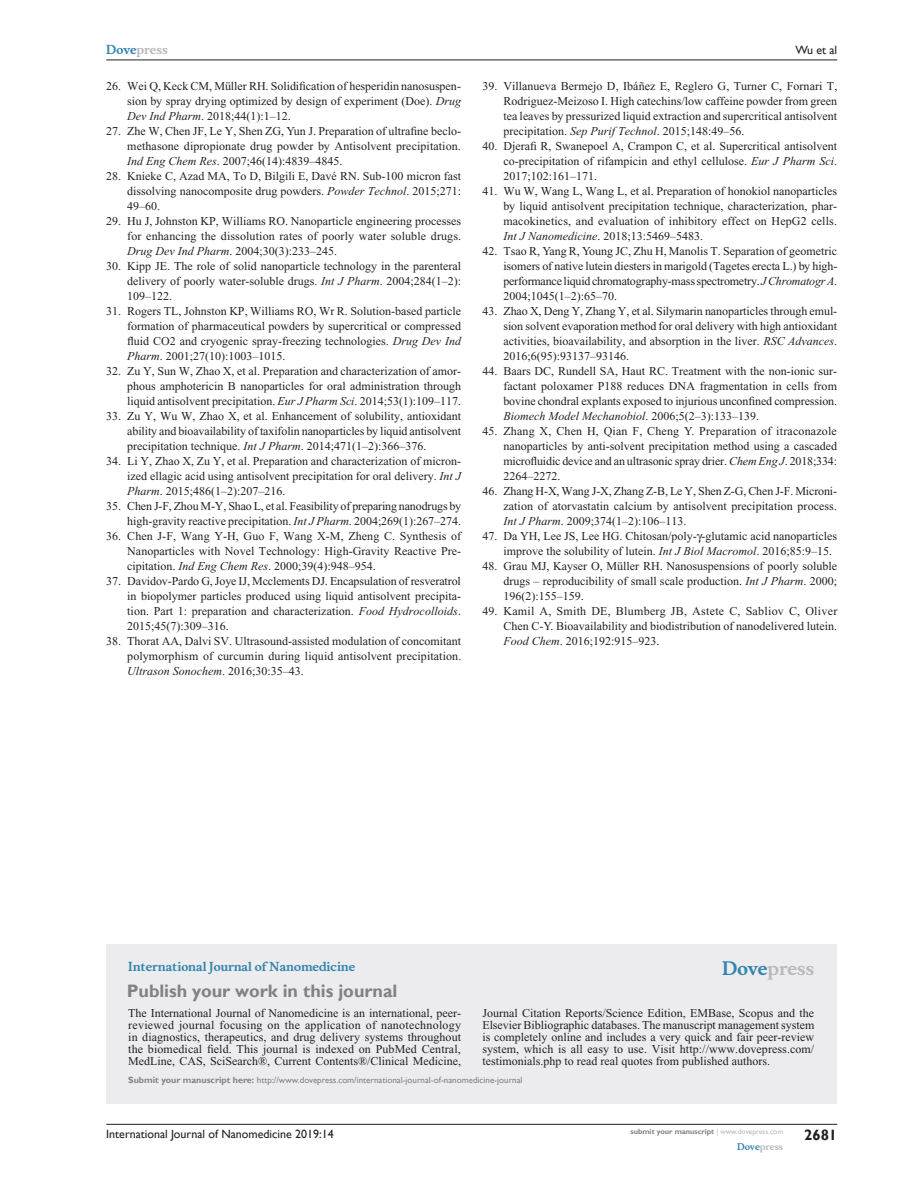
<style>
.page{position:relative;width:918px;height:1188px;background:#fff}
.page>*{position:absolute;margin:0;border:0;box-sizing:border-box;transform-origin:0 0}
.t1{font:700 18px "Gill Sans";color:#808285}
.t2{font:700 18px "Musee";color:#b8b9bc}
.t3{font:700 15px "Gill Sans";color:#231f20}
.RefNL2{font:12px/15px "Times New Roman";color:#231f20;text-align:justify}
.t4{font:12px "Gill Sans";color:#231f20}
.t5{font:700 12px "Musee";color:#3485ae}
.t6{font:700 12px "Musee";color:#b8b9bc}
.t7{font:9px "Gill Sans";color:#808285}
.t8{font:700 9px "Musee";color:#b8b9bc}
.t9{font:700 7.5px "Gill Sans";color:#808285}
.s1{color:#3485ae}
.s2{font-style:italic}
.s3{font-weight:700}
.s4{font-weight:400;color:#b8b9bc}
</style>
<div class="page">
<div style="left:106px;top:944px;width:731px;height:159px;background:#ececee"></div>
<hr style="left:106px;top:1124px;width:731px;height:1px;background:#231f20">
<hr style="left:106px;top:60px;width:731px;height:1px;background:#231f20">
<p class="t6" style="left:106px;top:43px;width:63px"><span class="s1">Dove</span>press</p>
<p class="RefNL2" style="left:127px;top:79px;width:335px;text-indent:-21px">26. Wei Q, Keck CM, Müller RH. Solidification of hesperidin nanosuspen&shy;sion by spray drying optimized by design of experiment (Doe). <span class="s2">Drug Dev Ind Pharm</span>. 2018;44(1):1–12.</p>
<p class="RefNL2" style="left:127px;top:124px;width:335px;text-indent:-21px">27. Zhe W, Chen JF, Le Y, Shen ZG, Yun J. Preparation of ultrafine beclo&shy;methasone dipropionate drug powder by Antisolvent precipitation.<br><span class="s2">Ind Eng Chem Res</span>. 2007;46(14):4839–4845.</p>
<p class="RefNL2" style="left:127px;top:169px;width:335px;text-indent:-21px">28. Knieke C, Azad MA, To D, Bilgili E, Davé RN. Sub-100 micron fast dissolving nanocomposite drug powders. <span class="s2">Powder Technol</span>. 2015;271:<br>49–60.</p>
<p class="RefNL2" style="left:127px;top:214px;width:335px;text-indent:-21px">29. Hu J, Johnston KP, Williams RO. Nanoparticle engineering processes for enhancing the dissolution rates of poorly water soluble drugs.<br><span class="s2">Drug Dev Ind Pharm</span>. 2004;30(3):233–245.</p>
<p class="RefNL2" style="left:127px;top:259px;width:335px;text-indent:-21px">30. Kipp JE. The role of solid nanoparticle technology in the parenteral delivery of poorly water-soluble drugs. <span class="s2">Int J Pharm</span>. 2004;284(1–2):<br>109–122.</p>
<p class="RefNL2" style="left:127px;top:304px;width:335px;text-indent:-21px">31. Rogers TL, Johnston KP, Williams RO, Wr R. Solution-based particle formation of pharmaceutical powders by supercritical or compressed fluid CO2 and cryogenic spray-freezing technologies. <span class="s2">Drug Dev Ind Pharm</span>. 2001;27(10):1003–1015.</p>
<p class="RefNL2" style="left:127px;top:364px;width:335px;text-indent:-21px">32. Zu Y, Sun W, Zhao X, et al. Preparation and characterization of amor&shy;phous amphotericin B nanoparticles for oral administration through liquid antisolvent precipitation. <span class="s2">Eur J Pharm Sci</span>. 2014;53(1):109–117.</p>
<p class="RefNL2" style="left:127px;top:409px;width:335px;text-indent:-21px">33. Zu Y, Wu W, Zhao X, et al. Enhancement of solubility, antioxidant ability and bioavailability of taxifolin nanoparticles by liquid antisolvent precipitation technique. <span class="s2">Int J Pharm</span>. 2014;471(1–2):366–376.</p>
<p class="RefNL2" style="left:127px;top:454px;width:335px;text-indent:-21px">34. Li Y, Zhao X, Zu Y, et al. Preparation and characterization of micron&shy;ized ellagic acid using antisolvent precipitation for oral delivery. <span class="s2">Int J Pharm</span>. 2015;486(1–2):207–216.</p>
<p class="RefNL2" style="left:106px;top:499px;width:356px;text-align:right">35. Chen J-F, Zhou M-Y, Shao L, et al. Feasibility of preparing nanodrugs by high-gravity reactive precipitation. <span class="s2">Int J Pharm</span>. 2004;269(1):267–274.</p>
<p class="RefNL2" style="left:127px;top:529px;width:335px;text-indent:-21px">36. Chen J-F, Wang Y-H, Guo F, Wang X-M, Zheng C. Synthesis of Nanoparticles with Novel Technology: High-Gravity Reactive Pre&shy;cipitation. <span class="s2">Ind Eng Chem Res</span>. 2000;39(4):948–954.</p>
<p class="RefNL2" style="left:127px;top:574px;width:335px;text-indent:-21px">37. Davidov-Pardo G, Joye IJ, Mcclements DJ. Encapsulation of resveratrol in biopolymer particles produced using liquid antisolvent precipita&shy;tion. Part 1: preparation and characterization. <span class="s2">Food Hydrocolloids</span>.<br>2015;45(7):309–316.</p>
<p class="RefNL2" style="left:127px;top:634px;width:336px;text-indent:-21px">38. Thorat AA, Dalvi SV. Ultrasound-assisted modulation of concomitant polymorphism of curcumin during liquid antisolvent precipitation.<br><span class="s2">Ultrason Sonochem</span>. 2016;30:35–43.</p>
<p class="t4" style="left:795px;top:43px;width:43px">Wu et al</p>
<p class="RefNL2" style="left:503px;top:79px;width:335px;text-indent:-21px">39. Villanueva Bermejo D, Ibáñez E, Reglero G, Turner C, Fornari T, Rodriguez-Meizoso I. High catechins/low caffeine powder from green tea leaves by pressurized liquid extraction and supercritical antisolvent precipitation. <span class="s2">Sep Purif Technol</span>. 2015;148:49–56.</p>
<p class="RefNL2" style="left:503px;top:139px;width:335px;text-indent:-21px">40. Djerafi R, Swanepoel A, Crampon C, et al. Supercritical antisolvent co-precipitation of rifampicin and ethyl cellulose. <span class="s2">Eur J Pharm Sci</span>.<br>2017;102:161–171.</p>
<p class="RefNL2" style="left:503px;top:184px;width:335px;text-indent:-21px">41. Wu W, Wang L, Wang L, et al. Preparation of honokiol nanoparticles by liquid antisolvent precipitation technique, characterization, phar&shy;macokinetics, and evaluation of inhibitory effect on HepG2 cells.<br><span class="s2">Int J Nanomedicine</span>. 2018;13:5469–5483.</p>
<p class="RefNL2" style="left:503px;top:244px;width:336px;text-indent:-21px">42. Tsao R, Yang R, Young JC, Zhu H, Manolis T. Separation of geometric isomers of native lutein diesters in marigold (Tagetes erecta L.) by high&shy;performance liquid chromatography-mass spectrometry. <span class="s2">J Chromatogr A</span>.<br>2004;1045(1–2):65–70.</p>
<p class="RefNL2" style="left:503px;top:304px;width:335px;text-indent:-21px">43. Zhao X, Deng Y, Zhang Y, et al. Silymarin nanoparticles through emul&shy;sion solvent evaporation method for oral delivery with high antioxidant activities, bioavailability, and absorption in the liver. <span class="s2">RSC Advances</span>.<br>2016;6(95):93137–93146.</p>
<p class="RefNL2" style="left:503px;top:364px;width:335px;text-indent:-21px">44. Baars DC, Rundell SA, Haut RC. Treatment with the non-ionic sur&shy;factant poloxamer P188 reduces DNA fragmentation in cells from bovine chondral explants exposed to injurious unconfined compression.<br><span class="s2">Biomech Model Mechanobiol</span>. 2006;5(2–3):133–139.</p>
<p class="RefNL2" style="left:503px;top:424px;width:335px;text-indent:-21px">45. Zhang X, Chen H, Qian F, Cheng Y. Preparation of itraconazole nanoparticles by anti-solvent precipitation method using a cascaded microfluidic device and an ultrasonic spray drier. <span class="s2">Chem Eng J</span>. 2018;334:<br>2264–2272.</p>
<p class="RefNL2" style="left:503px;top:484px;width:335px;text-indent:-21px">46. Zhang H-X, Wang J-X, Zhang Z-B, Le Y, Shen Z-G, Chen J-F. Microni&shy;zation of atorvastatin calcium by antisolvent precipitation process.<br><span class="s2">Int J Pharm</span>. 2009;374(1–2):106–113.</p>
<p class="RefNL2" style="left:503px;top:529px;width:335px;text-indent:-21px">47. Da YH, Lee JS, Lee HG. Chitosan/poly- -glutamic acid nanoparticles improve the solubility of lutein. <span class="s2">Int J Biol Macromol</span>. 2016;85:9–15.</p>
<p class="RefNL2" style="left:503px;top:559px;width:335px;text-indent:-21px">48. Grau MJ, Kayser O, Müller RH. Nanosuspensions of poorly soluble drugs – reproducibility of small scale production. <span class="s2">Int J Pharm</span>. 2000; 196(2):155–159.</p>
<p class="RefNL2" style="left:503px;top:604px;width:336px;text-indent:-21px">49. Kamil A, Smith DE, Blumberg JB, Astete C, Sabliov C, Oliver Chen C-Y. Bioavailability and biodistribution of nanodelivered lutein.<br><span class="s2">Food Chem</span>. 2016;192:915–923.</p>
<p class="t5" style="left:128px;top:959px;width:228px">International Journal of Nanomedicine</p>
<h1 class="t1" style="left:127px;top:980px;width:272px">Publish your work in this journal</h1>
<h1 class="t2" style="left:722px;top:958px;width:94px"><span class="s1">Dove</span>press</h1>
<p class="RefNL2" style="left:128px;top:1007px;width:334px;line-height:12px">The International Journal of Nanomedicine is an international, peer&shy;reviewed journal focusing on the application of nanotechnology in diagnostics, therapeutics, and drug delivery systems throughout the biomedical field. This journal is indexed on PubMed Central, MedLine, CAS, SciSearch®, Current Contents®/Clinical Medicine,</p>
<p class="RefNL2" style="left:482px;top:1007px;width:334px;line-height:12px">Journal Citation Reports/Science Edition, EMBase, Scopus and the Elsevier Bibliographic databases. The manuscript management system is completely online and includes a very quick and fair peer-review system, which is all easy to use. Visit http://www.dovepress.com/ testimonials.php to read real quotes from published authors.</p>
<p class="t7" style="left:128px;top:1075px;width:396px"><span class="s3">Submit your manuscript here:</span> http://www.dovepress.com/international-journal-of-nanomedicine-journal</p>
<p class="t4" style="left:106px;top:1127px;width:229px">International Journal of Nanomedicine 2019:14</p>
<p class="t9" style="left:631px;top:1127px;width:154px">submit your manuscript <span class="s4">| www.dovepress.com</span></p>
<p class="t8" style="left:737px;top:1141px;width:48px"><span class="s1">Dove</span>press</p>
<p class="t3" style="left:804px;top:1126px;width:35px">2681</p>
</div>
